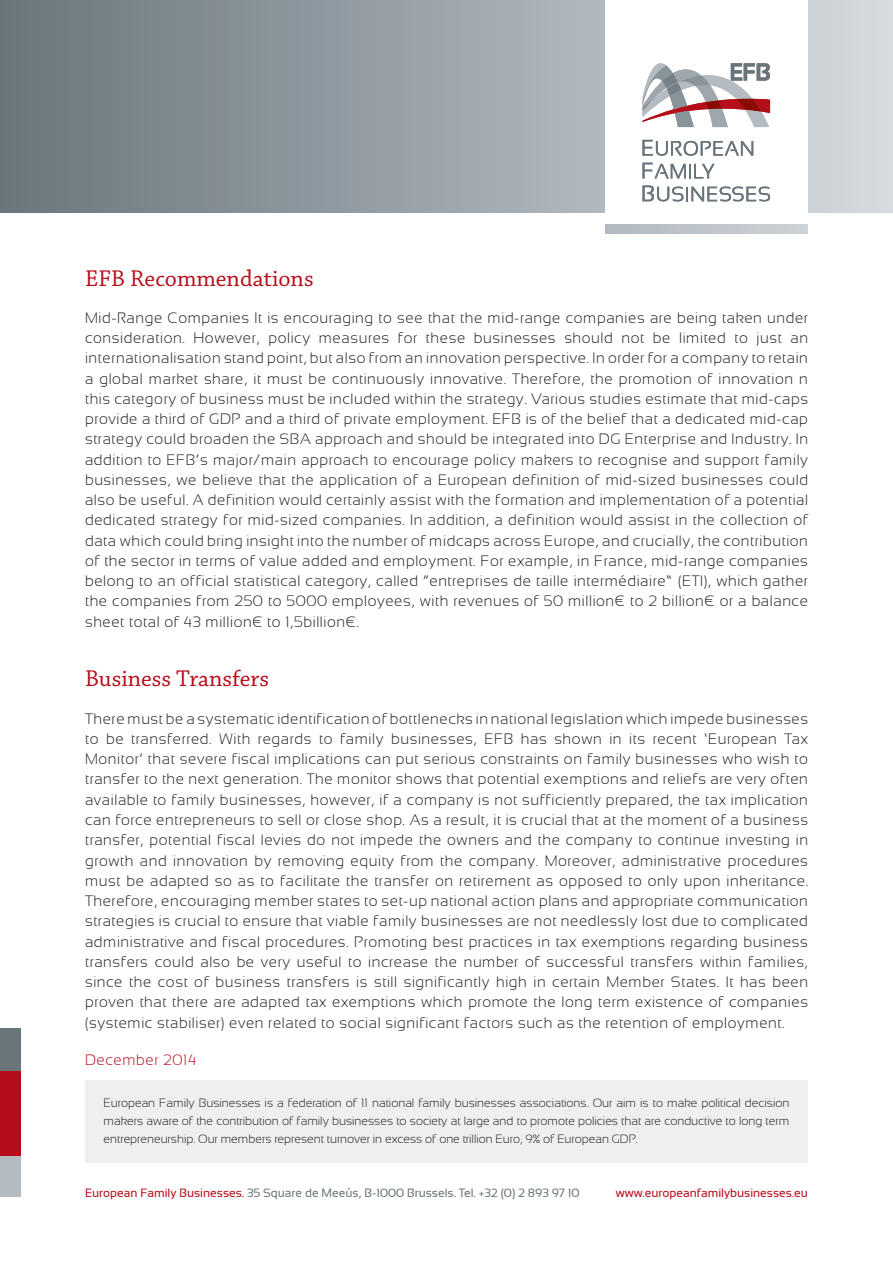
<style>
.page{position:relative;width:893px;height:1263px;background:#fff}
.page>*{position:absolute;margin:0;border:0;box-sizing:border-box;transform-origin:0 0}
.texto_corrido{font:24px "Chaparral Pro";color:#b50e1a}
.Estilo_de_párrafo_1{font:300 15px/20.2px "Sansation";letter-spacing:.04em;color:#231f20;text-align:justify}
.texto_corrido-2{font:300 15px/20.2px "Sansation";letter-spacing:.04em;color:#231f20;text-align:justify}
.Estilo_de_párrafo_1-2{font:300 15px "Sansation";letter-spacing:.04em;color:#b50e1a}
.cierre{font:300 12px/18px "Sansation";color:#231f20;text-align:justify}
.t1{font:12px "Sansation";color:#6a747b}
.t2{font:12px "Sansation";color:#b50e1a}
.s1{color:#b50e1a}
</style>
<div class="page">
<svg style="left:0;top:0;width:893px;height:213px"></svg>
<div style="left:0;top:1071px;width:21px;height:85px;background:#b50e1a"></div>
<div style="left:0;top:1028px;width:21px;height:43px;background:#6a747b"></div>
<div style="left:0;top:1156px;width:21px;height:41px;background:#b4bcc2"></div>
<div style="left:605px;top:0;width:203px;height:233px;background:#fff"></div>
<div style="left:605px;top:225px;width:203px;height:8px;background:#bfc5ca"></div>
<svg style="left:642px;top:163px;width:73px;height:15px"></svg>
<svg style="left:642px;top:185px;width:128px;height:16px"></svg>
<svg style="left:642px;top:140px;width:111px;height:16px"></svg>
<svg style="left:642px;top:63px;width:128px;height:64px"></svg>
<div style="left:85px;top:1080px;width:723px;height:83px;background:#edeff1"></div>
<p class="texto_corrido" style="left:85px;top:265px;width:230px">EFB Recommendations</p>
<p class="texto_corrido-2" style="left:85px;top:308px;width:725px">Mid-Range Companies It is encouraging to see that the mid-range companies are being taken under consideration. However, policy measures for these businesses should not be limited to just an internationalisation stand point, but also from an innovation perspective. In order for a company to retain a global market share, it must be continuously innovative. Therefore, the promotion of innovation n this category of business must be included within the strategy. Various studies estimate that mid-caps provide a third of GDP and a third of private employment. EFB is of the belief that a dedicated mid-cap strategy could broaden the SBA approach and should be integrated into DG Enterprise and Industry. In addition to EFB’s major/main approach to encourage policy makers to recognise and support family businesses, we believe that the application of a European definition of mid-sized businesses could also be useful. A definition would certainly assist with the formation and implementation of a potential dedicated strategy for mid-sized companies. In addition, a definition would assist in the collection of data which could bring insight into the number of midcaps across Europe, and crucially, the contribution of the sector in terms of value added and employment. For example, in France, mid-range companies belong to an official statistical category, called “entreprises de taille intermédiaire” (ETI), which gather the companies from 250 to 5000 employees, with revenues of 50 million€ to 2 billion€ or a balance sheet total of 43 million€ to 1,5billion€.</p>
<p class="texto_corrido" style="left:85px;top:665px;width:186px">Business Transfers</p>
<p class="Estilo_de_párrafo_1" style="left:85px;top:708px;width:725px">There must be a systematic identification of bottlenecks in national legislation which impede businesses to be transferred. With regards to family businesses, EFB has shown in its recent ‘European Tax Monitor’ that severe fiscal implications can put serious constraints on family businesses who wish to transfer to the next generation. The monitor shows that potential exemptions and reliefs are very often available to family businesses, however, if a company is not sufficiently prepared, the tax implication can force entrepreneurs to sell or close shop. As a result, it is crucial that at the moment of a business transfer, potential fiscal levies do not impede the owners and the company to continue investing in growth and innovation by removing equity from the company. Moreover, administrative procedures must be adapted so as to facilitate the transfer on retirement as opposed to only upon inheritance.<br>Therefore, encouraging member states to set-up national action plans and appropriate communication strategies is crucial to ensure that viable family businesses are not needlessly lost due to complicated administrative and fiscal procedures. Promoting best practices in tax exemptions regarding business transfers could also be very useful to increase the number of successful transfers within families, since the cost of business transfers is still significantly high in certain Member States. It has been proven that there are adapted tax exemptions which promote the long term existence of companies (systemic stabiliser) even related to social significant factors such as the retention of employment.</p>
<p class="Estilo_de_párrafo_1-2" style="left:85px;top:1051px;width:113px">December 2014</p>
<p class="cierre" style="left:104px;top:1094px;width:687px">European Family Businesses is a federation of 11 national family businesses associations. Our aim is to make political decision makers aware of the contribution of family businesses to society at large and to promote policies that are conductive to long term entrepreneurship. Our members represent turnover in excess of one trillion Euro, 9% of European GDP.</p>
<p class="t1" style="left:85px;top:1186px;width:496px"><span class="s1">European Family Businesses.</span> 35 Square de Meeûs, B-1000 Brussels. Tel. +32 (0) 2 893 97 10</p>
<p class="t2" style="left:616px;top:1186px;width:193px">www.europeanfamilybusinesses.eu</p>
</div>
